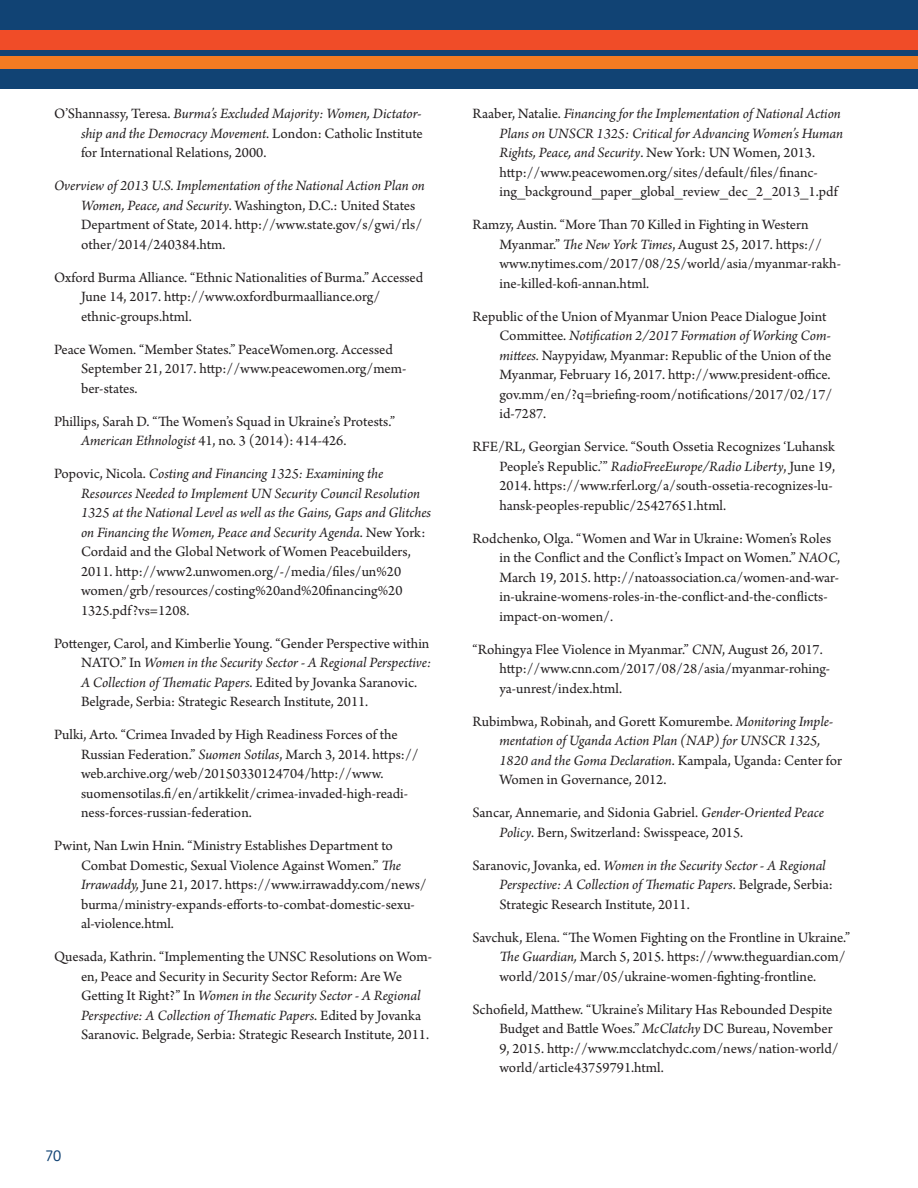
<style>
.page{position:relative;width:918px;height:1188px;background:#fff}
.page>*{position:absolute;margin:0;border:0;box-sizing:border-box;transform-origin:0 0}
.t1{font:16.5px "Adderville ITC Std";color:#114374}
.t2{font:15px/19.5px "Arno Pro";color:#231f20}
.t3{font:italic 15px/19.5px "Arno Pro";letter-spacing:-.005em;color:#231f20}
.s1{font-style:italic}
.s2{font-style:normal}
</style>
<div class="page">
<div style="left:0;top:0;width:918px;height:89px;background:#114374"></div>
<div style="left:0;top:30px;width:918px;height:20px;background:#f04c28"></div>
<div style="left:0;top:56px;width:918px;height:13px;background:#f37b22"></div>
<p class="t2" style="left:81px;top:105px;width:343px;text-align:justify;text-indent:-27px">O’Shannassy, Teresa. <span class="s1">Burma’s Excluded Majority: Women, Dictator&shy;ship and the Democracy Movement</span>. London: Catholic Institute for International Relations, 2000.</p>
<p class="t2" style="left:81px;top:177px;width:345px;text-indent:-27px"><span class="s1">Overview of 2013 U.S. Implementation of the National Action Plan on Women, Peace, and Security</span>. Washington, D.C.: United States Department of State, 2014. http://www.state.gov/s/gwi/rls/ other/2014/240384.htm.</p>
<p class="t2" style="left:81px;top:268px;width:344px;text-indent:-27px">Oxford Burma Alliance. “Ethnic Nationalities of Burma.” Accessed<br>June 14, 2017. http://www.oxfordburmaalliance.org/ ethnic-groups.html.</p>
<p class="t2" style="left:81px;top:340px;width:327px;text-indent:-27px">Peace Women. “Member States.” PeaceWomen.org. Accessed<br>September 21, 2017. http://www.peacewomen.org/mem&shy;ber-states.</p>
<p class="t2" style="left:81px;top:412px;width:316px;text-indent:-27px">Phillips, Sarah D. “The Women’s Squad in Ukraine’s Protests.”<br><span class="s1">American Ethnologist</span> 41, no. 3 (2014): 414-426.</p>
<p class="t3" style="left:81px;top:465px;width:352px;text-indent:-27px"><span class="s2">Popovic, Nicola.</span> Costing and Financing 1325: Examining the Resources Needed to Implement UN Security Council Resolution 1325 at the National Level as well as the Gains, Gaps and Glitches on Financing the Women, Peace and Security Agenda<span class="s2">. New York:<br>Cordaid and the Global Network of Women Peacebuilders, 2011. http://www2.unwomen.org/-/media/files/un%20 women/grb/resources/costing%20and%20financing%20<br>1325.pdf?vs=1208.</span></p>
<p class="t2" style="left:81px;top:634px;width:352px;text-indent:-27px">Pottenger, Carol, and Kimberlie Young. “Gender Perspective within NATO.” In <span class="s1">Women in the Security Sector - A Regional Perspective:<br>A Collection of Thematic Papers</span>. Edited by Jovanka Saranovic.<br>Belgrade, Serbia: Strategic Research Institute, 2011.</p>
<p class="t2" style="left:81px;top:726px;width:339px;text-indent:-27px">Pulki, Arto. “Crimea Invaded by High Readiness Forces of the Russian Federation.” <span class="s1">Suomen Sotilas</span>, March 3, 2014. https:// web.archive.org/web/20150330124704/http://www. suomensotilas.fi/en/artikkelit/crimea-invaded-high-readi&shy;ness-forces-russian-federation.</p>
<p class="t2" style="left:81px;top:837px;width:347px;text-indent:-27px">Pwint, Nan Lwin Hnin. “Ministry Establishes Department to Combat Domestic, Sexual Violence Against Women.” <span class="s1">The Irrawaddy,</span> June 21, 2017. https://www.irrawaddy.com/news/ burma/ministry-expands-efforts-to-combat-domestic-sexu&shy;al-violence.html.</p>
<p class="t2" style="left:81px;top:948px;width:353px;text-indent:-27px">Quesada, Kathrin. “Implementing the UNSC Resolutions on Wom&shy;en, Peace and Security in Security Sector Reform: Are We Getting It Right?” In <span class="s1">Women in the Security Sector - A Regional Perspective: A Collection of Thematic Papers</span>. Edited by Jovanka Saranovic. Belgrade, Serbia: Strategic Research Institute, 2011.</p>
<p class="t1" style="left:46px;top:1146px;width:17px">70</p>
<p class="t2" style="left:500px;top:105px;width:345px;text-indent:-27px">Raaber, Natalie. <span class="s1">Financing for the Implementation of National Action Plans on UNSCR 1325: Critical for Advancing Women’s Human Rights, Peace, and Security</span>. New York: UN Women, 2013. http://www.peacewomen.org/sites/default/files/financ&shy;ing_background_paper_global_review_dec_2_2013_1.pdf</p>
<p class="t2" style="left:500px;top:216px;width:343px;text-indent:-27px">Ramzy, Austin. “More Than 70 Killed in Fighting in Western Myanmar.” <span class="s1">The New York Times</span>, August 25, 2017. https:// www.nytimes.com/2017/08/25/world/asia/myanmar-rakh&shy;ine-killed-kofi-annan.html.</p>
<p class="t2" style="left:500px;top:307px;width:334px;text-indent:-27px">Republic of the Union of Myanmar Union Peace Dialogue Joint Committee. <span class="s1">Notification 2/2017 Formation of Working Com&shy;mittees.</span> Naypyidaw, Myanmar: Republic of the Union of the Myanmar, February 16, 2017. http://www.president-office. gov.mm/en/?q=briefing-room/notifications/2017/02/17/ id-7287.</p>
<p class="t2" style="left:500px;top:438px;width:337px;text-indent:-27px">RFE/RL, Georgian Service. “South Ossetia Recognizes ‘Luhansk People’s Republic.’” <span class="s1">RadioFreeEurope/Radio Liberty</span>, June 19, 2014. https://www.rferl.org/a/south-ossetia-recognizes-lu&shy;hansk-peoples-republic/25427651.html.</p>
<p class="t2" style="left:500px;top:529px;width:342px;text-indent:-27px">Rodchenko, Olga. “Women and War in Ukraine: Women’s Roles in the Conflict and the Conflict’s Impact on Women.” <span class="s1">NAOC</span>, March 19, 2015. http://natoassociation.ca/women-and-war&shy;in-ukraine-womens-roles-in-the-conflict-and-the-conflicts&shy;impact-on-women/.</p>
<p class="t2" style="left:500px;top:640px;width:332px;text-indent:-27px">“Rohingya Flee Violence in Myanmar.” <span class="s1">CNN</span>, August 26, 2017. http://www.cnn.com/2017/08/28/asia/myanmar-rohing&shy;ya-unrest/index.html.</p>
<p class="t3" style="left:500px;top:712px;width:344px;text-indent:-27px"><span class="s2">Rubimbwa, Robinah, and Gorett Komurembe.</span> Monitoring Imple&shy;mentation of Uganda Action Plan (NAP) for UNSCR 1325, 1820 and the Goma Declaration<span class="s2">. Kampala, Uganda: Center for Women in Governance, 2012.</span></p>
<p class="t2" style="left:500px;top:804px;width:326px;text-indent:-27px">Sancar, Annemarie, and Sidonia Gabriel. <span class="s1">Gender-Oriented Peace<br>Policy</span>. Bern, Switzerland: Swisspeace, 2015.</p>
<p class="t3" style="left:500px;top:856px;width:335px;text-indent:-27px"><span class="s2">Saranovic, Jovanka, ed.</span> Women in the Security Sector - A Regional<br>Perspective: A Collection of Thematic Papers<span class="s2">. Belgrade, Serbia:<br>Strategic Research Institute, 2011.</span></p>
<p class="t2" style="left:500px;top:928px;width:352px;text-indent:-27px">Savchuk, Elena. “The Women Fighting on the Frontline in Ukraine.”<br><span class="s1">The Guardian,</span> March 5, 2015. https://www.theguardian.com/ world/2015/mar/05/ukraine-women-fighting-frontline.</p>
<p class="t2" style="left:500px;top:1000px;width:341px;text-indent:-27px">Schofield, Matthew. “Ukraine’s Military Has Rebounded Despite Budget and Battle Woes.” <span class="s1">McClatchy</span> DC Bureau, November 9, 2015. http://www.mcclatchydc.com/news/nation-world/ world/article43759791.html.</p>
</div>
